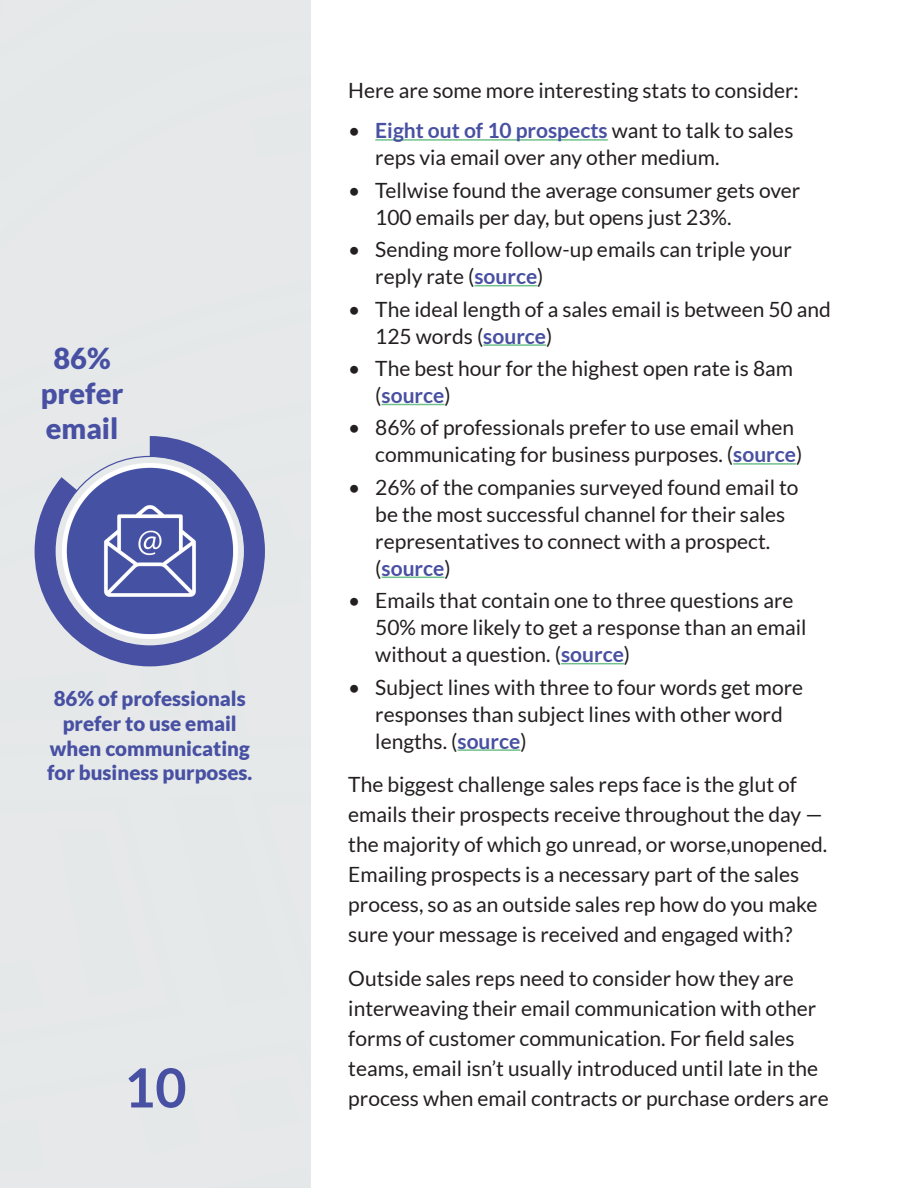
<style>
.page{position:relative;width:918px;height:1188px;background:#fff}
.page>*{position:absolute;margin:0;border:0;box-sizing:border-box;transform-origin:0 0}
.t1{font:700 54px "Lato";color:#4750a2}
.t2{font:900 28.95px/34.8px "Lato";color:#4750a2;text-align:center}
.t3{font:21px/27px "Lato";color:#231f20}
.t4{font:900 20.55px/24.6px "Lato";color:#4750a2;text-align:center}
.s1{font-weight:700;color:#4850a2}
</style>
<div class="page">
<div style="left:0;top:0;width:310px;height:1188px;background:#e6e8e9"></div>
<hr style="left:375px;top:139px;width:233px;height:2px;background:#71c18b">
<hr style="left:474px;top:285px;width:63px;height:1px;background:#71c18b">
<hr style="left:483px;top:344px;width:63px;height:2px;background:#71c18b">
<hr style="left:382px;top:404px;width:62px;height:1px;background:#71c18b">
<hr style="left:733px;top:463px;width:63px;height:2px;background:#71c18b">
<hr style="left:382px;top:577px;width:62px;height:1px;background:#71c18b">
<hr style="left:561px;top:663px;width:63px;height:1px;background:#71c18b">
<hr style="left:458px;top:749px;width:62px;height:2px;background:#71c18b">
<svg style="left:35px;top:436px;width:230px;height:230px;fill:#4752a3"></svg>
<p class="t2" style="left:41px;top:341px;width:84px">86% prefer email</p>
<p class="t4" style="left:47px;top:686px;width:207px">86% of professionals prefer to use email when communicating for business purposes.</p>
<h1 class="t1" style="left:124px;top:1057px;width:64px">10</h1>
<p class="t3" style="left:348px;top:77px;width:452px">Here are some more interesting stats to consider:</p>
<p class="t3" style="left:375px;top:117px;width:420px;text-indent:-27px">• <span class="s1">Eight out of 10 prospects</span> want to talk to sales reps via email over any other medium.</p>
<p class="t3" style="left:375px;top:177px;width:427px;text-indent:-27px">• Tellwise found the average consumer gets over<br>100 emails per day, but opens just 23%.</p>
<p class="t3" style="left:375px;top:236px;width:418px;text-indent:-27px">• Sending more follow-up emails can triple your reply rate (<span class="s1">source</span>)</p>
<p class="t3" style="left:375px;top:295px;width:457px;text-indent:-27px">• The ideal length of a sales email is between 50 and<br>125 words (<span class="s1">source</span>)</p>
<p class="t3" style="left:375px;top:355px;width:419px;text-indent:-27px">• The best hour for the highest open rate is 8am (<span class="s1">source</span>)</p>
<p class="t3" style="left:375px;top:414px;width:429px;text-indent:-27px">• 86% of professionals prefer to use email when communicating for business purposes. (<span class="s1">source</span>)</p>
<p class="t3" style="left:375px;top:474px;width:425px;text-indent:-27px">• 26% of the companies surveyed found email to be the most successful channel for their sales representatives to connect with a prospect. (<span class="s1">source</span>)</p>
<p class="t3" style="left:375px;top:587px;width:433px;text-indent:-27px">• Emails that contain one to three questions are<br>50% more likely to get a response than an email without a question. (<span class="s1">source</span>)</p>
<p class="t3" style="left:375px;top:673px;width:429px;text-indent:-27px">• Subject lines with three to four words get more responses than subject lines with other word lengths. (<span class="s1">source</span>)</p>
<p class="t3" style="left:348px;top:769px;width:481px;line-height:30px">The biggest challenge sales reps face is the glut of emails their prospects receive throughout the day — the majority of which go unread, or worse,unopened.<br>Emailing prospects is a necessary part of the sales process, so as an outside sales rep how do you make sure your message is received and engaged with?</p>
<p class="t3" style="left:348px;top:963px;width:482px;line-height:30px">Outside sales reps need to consider how they are interweaving their email communication with other forms of customer communication. For field sales teams, email isn’t usually introduced until late in the process when email contracts or purchase orders are</p>
</div>
